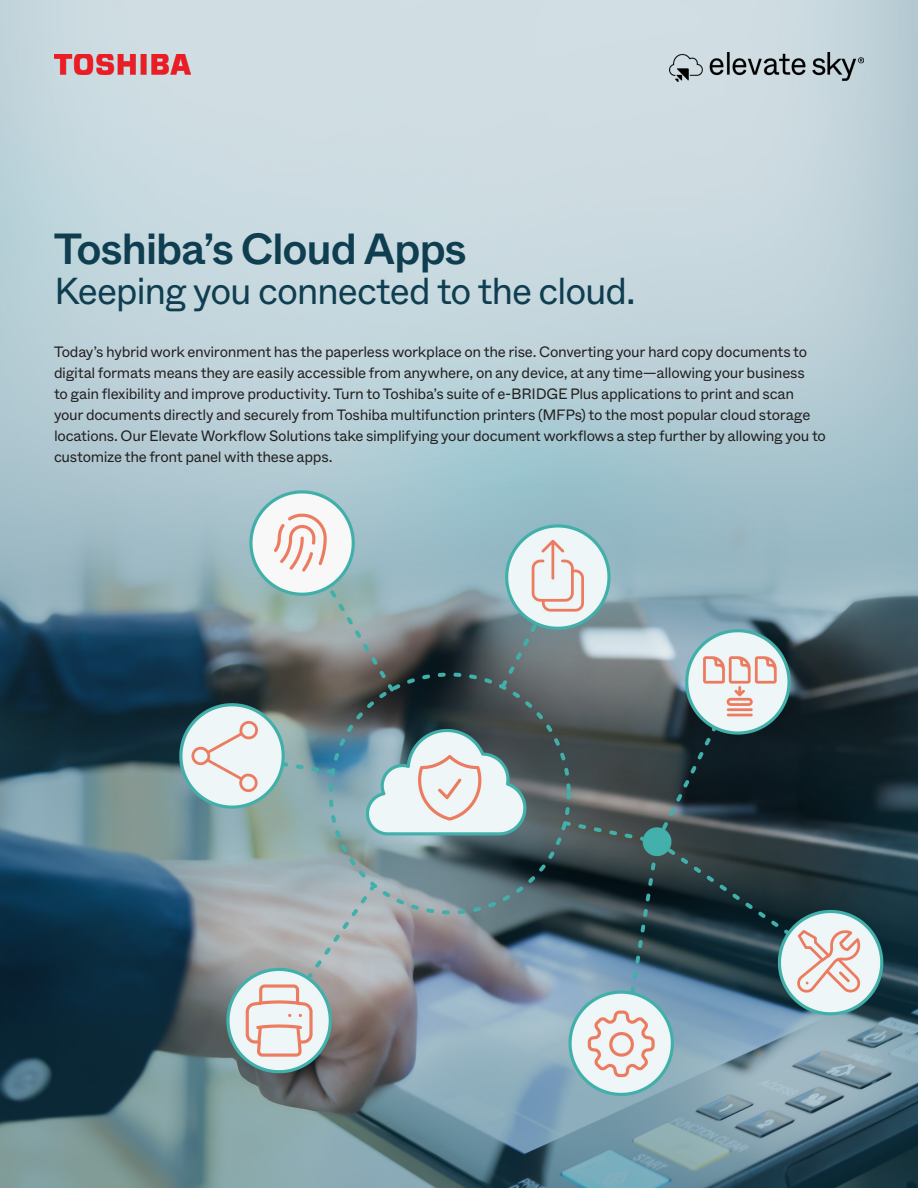
<style>
.page{position:relative;width:918px;height:1188px;background:#fff}
.page>*{position:absolute;margin:0;border:0;box-sizing:border-box;transform-origin:0 0}
.Cover_Title{font:500 43.5px "ABC Whyte";letter-spacing:-.03em;color:#0f3e50}
.Cover_Title-2{font:37.5px "ABC Whyte";letter-spacing:-.03em;color:#0f3e50}
.Cover_Subtitle{font:15px/21px "ABC Whyte";letter-spacing:-.02em;color:#231f20}
</style>
<div class="page">
<img style="left:0;top:0;width:918px;height:1188px">
<img style="left:54px;top:54px;width:137px;height:21px">
<img style="left:669px;top:52px;width:194px;height:29px">
<p class="Cover_Title" style="left:54px;top:221px;width:414px">Toshiba’s Cloud Apps</p>
<p class="Cover_Title-2" style="left:54px;top:267px;width:583px">Keeping you connected to the cloud.</p>
<p class="Cover_Subtitle" style="left:54px;top:341px;width:773px">Today’s hybrid work environment has the paperless workplace on the rise. Converting your hard copy documents to digital formats means they are easily accessible from anywhere, on any device, at any time—allowing your business<br>to gain flexibility and improve productivity. Turn to Toshiba’s suite of e-BRIDGE Plus applications to print and scan your documents directly and securely from Toshiba multifunction printers (MFPs) to the most popular cloud storage locations. Our Elevate Workflow Solutions take simplifying your document workflows a step further by allowing you to customize the front panel with these apps.</p>
</div>
